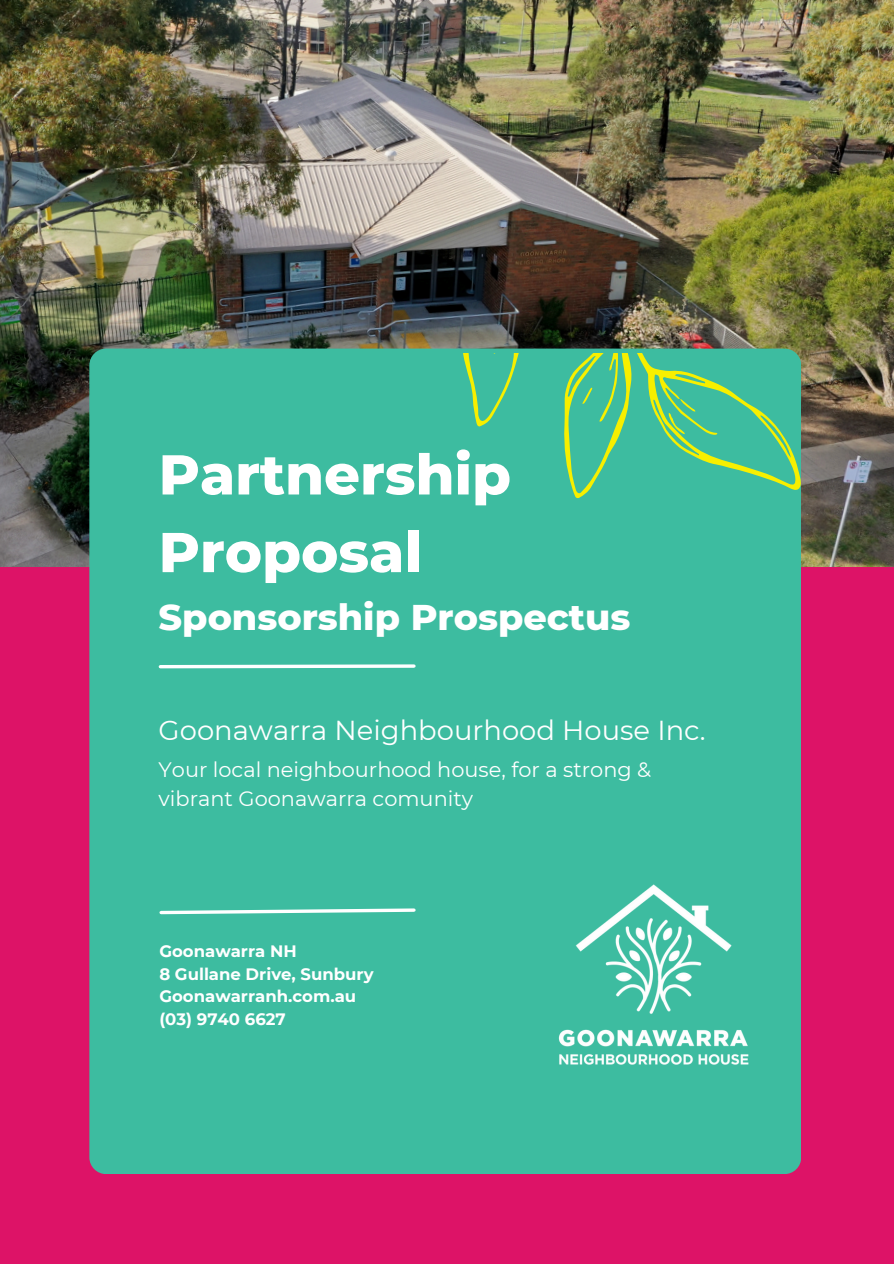
<style>
.page{position:relative;width:894px;height:1264px;background:#fff}
.page>*{position:absolute;margin:0;border:0;box-sizing:border-box;transform-origin:0 0}
.t1{font:800 55.95px/77.7px "Montserrat";color:#fff}
.t2{font:800 36.45px "Montserrat";color:#fff}
.t3{font:27.45px "Montserrat";color:#fff}
.t4{font:20.85px/29px "Montserrat";color:#fff}
.t5{font:700 16.5px "Montserrat";color:#fff}
</style>
<div class="page">
<img style="left:0;top:0;width:893px;height:567px">
<div style="left:0;top:567px;width:893px;height:696px;background:#dd1367"></div>
<div style="left:89px;top:348px;width:711px;height:826px;background:#3dbca0;border-radius:17px"></div>
<svg style="left:158px;top:664px;width:258px;height:5px"></svg>
<svg style="left:159px;top:908px;width:257px;height:7px"></svg>
<svg style="left:463px;top:353px;width:337px;height:145px"></svg>
<img style="left:558px;top:884px;width:191px;height:181px">
<p class="t1" style="left:159px;top:435px;width:354px">Partnership<br>Proposal</p>
<p class="t2" style="left:159px;top:594px;width:473px">Sponsorship Prospectus</p>
<p class="t3" style="left:159px;top:713px;width:548px">Goonawarra Neighbourhood House Inc.</p>
<p class="t4" style="left:159px;top:754px;width:494px">Your local neighbourhood house, for a strong &amp; vibrant Goonawarra comunity</p>
<h1 class="t5" style="left:159px;top:941px;width:139px">Goonawarra NH</h1>
<p class="t5" style="left:159px;top:963px;width:216px">8 Gullane Drive, Sunbury</p>
<h2 class="t5" style="left:159px;top:986px;width:198px">Goonawarranh.com.au</h2>
<h3 class="t5" style="left:159px;top:1008px;width:128px">(03) 9740 6627</h3>
</div>
